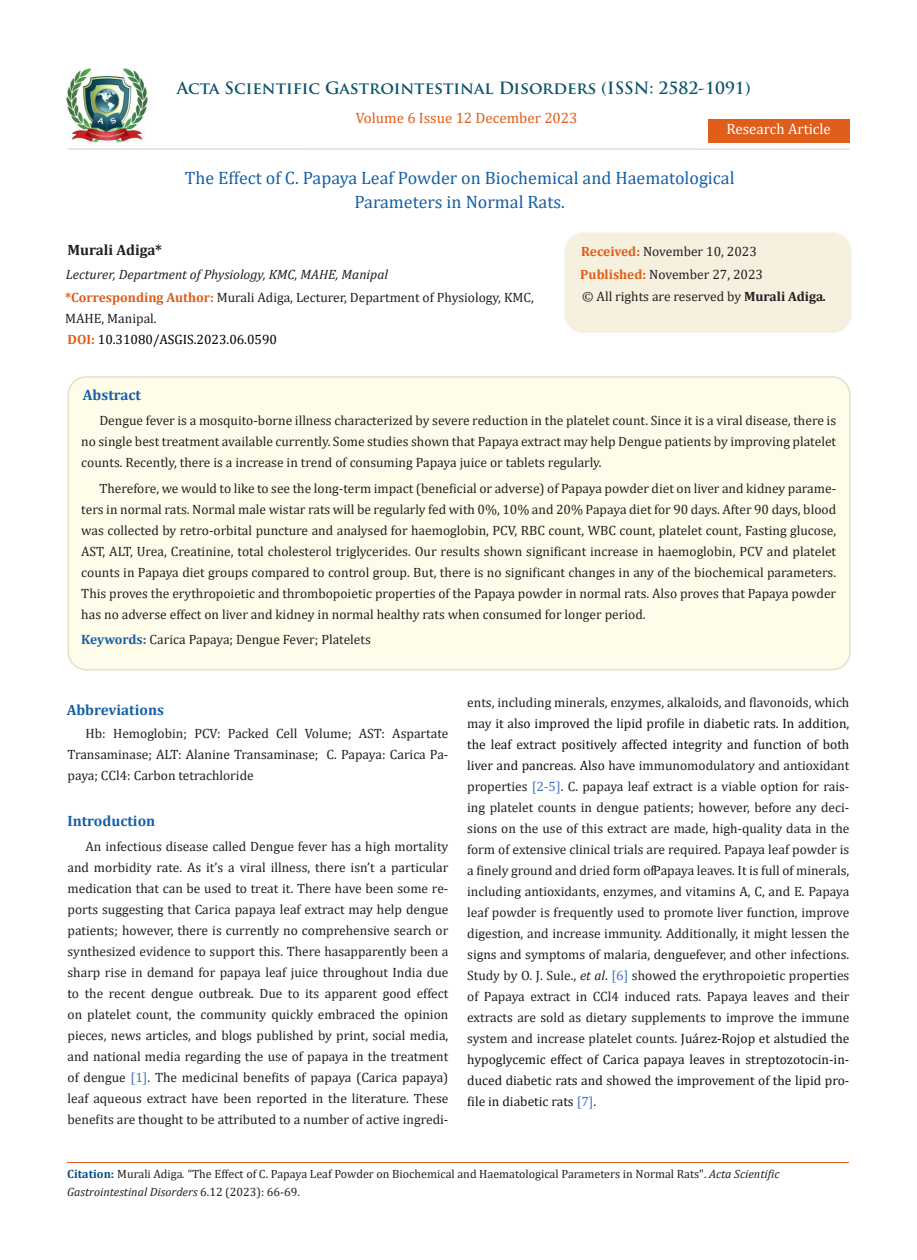
<style>
.page{position:relative;width:917px;height:1260px;background:#fff}
.page>*{position:absolute;margin:0;border:0;box-sizing:border-box;transform-origin:0 0}
.t1{font:18px/24px "Cambria";color:#1560a6;text-align:center}
.t2{font:700 16.5px "Trajan Pro";color:#0e546a}
.t3{font:700 15px "Cambria";color:#1560a6}
.t4{font:15px "Cambria";color:#e05d1a}
.t5{font:15px "Cambria";color:#fff}
.t6{font:700 15px "Cambria";color:#231f20}
.Body_Text{font:13.5px/21px "Cambria";color:#231f20;text-align:justify}
.List_Paragraph{font:13.5px/21px "Cambria";color:#231f20;text-align:justify}
.t7{font:italic 13.5px "Cambria";color:#231f20}
.t8{font:13.5px "Cambria";color:#000}
.t9{font:12px/18px "Cambria";color:#231f20}
.s1{font-weight:700;color:#e05d1a}
.s2{font-weight:700}
.s3{font-weight:700;font-style:italic}
.s4{font-weight:700;color:#1560a6}
.s5{color:#4472c4}
.s6{color:#121312}
.s7{font-style:italic}
.s8{font-weight:700;color:#035089}
</style>
<div class="page">
<img style="left:67px;top:68px;width:80px;height:74px">
<div style="left:708px;top:119px;width:141px;height:23px;background:#e05d1a"></div>
<div style="left:565px;top:233px;width:285px;height:99px;background:#f6f0df;border-radius:18px"></div>
<div style="left:564px;top:232px;width:287px;height:101px;border:2px solid #f6f0df;border-radius:18px"></div>
<div style="left:68px;top:377px;width:781px;height:293px;background:#fffde9;border-radius:18px"></div>
<div style="left:67px;top:376px;width:783px;height:294px;border:2px solid #e5dfce;border-radius:18px"></div>
<hr style="left:67px;top:148px;width:782px;height:2px;background:#e5dfce">
<hr style="left:67px;top:1162px;width:782px;height:1px;background:#e05d1a">
<p class="t2" style="left:177px;top:77px;width:575px">Acta Scientific Gastrointestinal Disorders (ISSN: 2582-1091)</p>
<p class="t4" style="left:356px;top:109px;width:223px">Volume 6 Issue 12 December 2023</p>
<p class="t5" style="left:726px;top:120px;width:106px">Research Article</p>
<p class="t1" style="left:185px;top:166px;width:551px">The Effect of C. Papaya Leaf Powder on Biochemical and Haematological<br>Parameters in Normal Rats.</p>
<p class="t6" style="left:67px;top:239px;width:96px">Murali Adiga*</p>
<p class="t7" style="left:66px;top:265px;width:324px">Lecturer, Department of Physiology, KMC, MAHE, Manipal</p>
<p class="Body_Text" style="left:65px;top:287px;width:470px"><span class="s1">*Corresponding Author:</span> Murali Adiga, Lecturer, Department of Physiology, KMC,<br>MAHE, Manipal.</p>
<p class="t8" style="left:67px;top:331px;width:211px"><span class="s1">DOI:</span> 10.31080/ASGIS.2023.06.0590</p>
<p class="Body_Text" style="left:581px;top:241px;width:177px"><span class="s1">Received:</span> November 10, 2023</p>
<p class="Body_Text" style="left:580px;top:264px;width:184px"><span class="s1">Published:</span> November 27, 2023</p>
<p class="Body_Text" style="left:582px;top:286px;width:246px">© All rights are reserved by <span class="s2">Murali Adiga</span><span class="s3">.</span></p>
<p class="t3" style="left:83px;top:385px;width:60px">Abstract</p>
<p class="List_Paragraph" style="left:81px;top:410px;width:756px;text-indent:18px">Dengue fever is a mosquito-borne illness characterized by severe reduction in the platelet count. Since it is a viral disease, there is no single best treatment available currently. Some studies shown that Papaya extract may help Dengue patients by improving platelet counts. Recently, there is a increase in trend of consuming Papaya juice or tablets regularly.</p>
<p class="List_Paragraph" style="left:81px;top:478px;width:756px;text-indent:18px">Therefore, we would to like to see the long-term impact (beneficial or adverse) of Papaya powder diet on liver and kidney parame&shy;ters in normal rats. Normal male wistar rats will be regularly fed with 0%, 10% and 20% Papaya diet for 90 days. After 90 days, blood was collected by retro-orbital puncture and analysed for haemoglobin, PCV, RBC count, WBC count, platelet count, Fasting glucose, AST, ALT, Urea, Creatinine, total cholesterol triglycerides. Our results shown significant increase in haemoglobin, PCV and platelet counts in Papaya diet groups compared to control group. But, there is no significant changes in any of the biochemical parameters.<br>This proves the erythropoietic and thrombopoietic properties of the Papaya powder in normal rats. Also proves that Papaya powder has no adverse effect on liver and kidney in normal healthy rats when consumed for longer period.</p>
<p class="List_Paragraph" style="left:81px;top:629px;width:291px"><span class="s4">Keywords:</span> Carica Papaya; Dengue Fever; Platelets</p>
<p class="t3" style="left:67px;top:700px;width:99px">Abbreviations</p>
<p class="Body_Text" style="left:67px;top:723px;width:382px;text-indent:18px">Hb: Hemoglobin; PCV: Packed Cell Volume; AST: Aspartate Transaminase; ALT: Alanine Transaminase; C. Papaya: Carica Pa&shy;paya; CCl4: Carbon tetrachloride</p>
<p class="t3" style="left:67px;top:810px;width:89px">Introduction</p>
<p class="Body_Text" style="left:67px;top:836px;width:382px;text-indent:18px">An infectious disease called Dengue fever has a high mortality and morbidity rate. As it’s a viral illness, there isn’t a particular medication that can be used to treat it. There have been some re&shy;ports suggesting that Carica papaya leaf extract may help dengue patients; however, there is currently no comprehensive search or synthesized evidence to support this. There has apparently been a sharp rise in demand for papaya leaf juice throughout India due to the recent dengue outbreak. Due to its apparent good effect on platelet count, the community quickly embraced the opinion pieces, news articles, and blogs published by print, social media, and national media regarding the use of papaya in the treatment of dengue <span class="s5">[1]</span>. The medicinal benefits of papaya (Carica papaya) leaf aqueous extract have been reported in the literature. These benefits are thought to be attributed to a number of active ingredi-</p>
<p class="Body_Text" style="left:467px;top:692px;width:384px">ents, including minerals, enzymes, alkaloids, and flavonoids, which may <span class="s6">it also improved the lipid profile in diabetic rats. In addition, the leaf extract positively affected integrity and function of both liver and pancreas. Also</span> have immunomodulatory and antioxidant properties <span class="s5">[2-5]</span>. C. papaya leaf extract is a viable option for rais&shy;ing platelet counts in dengue patients; however, before any deci&shy;sions on the use of this extract are made, high-quality data in the form of extensive clinical trials are required. Papaya leaf powder is a finely ground and dried form of Papaya leaves. It is full of minerals, including antioxidants, enzymes, and vitamins A, C, and E. Papaya leaf powder is frequently used to promote liver function, improve digestion, and increase immunity. Additionally, it might lessen the signs and symptoms of malaria, dengue fever, and other infections.<br>Study by O. J. Sule., <span class="s7">et al</span>. <span class="s5">[6]</span> showed the erythropoietic properties of Papaya extract in CCl4 induced rats. Papaya leaves and their extracts are sold as dietary supplements to improve the immune system and increase platelet counts. <span class="s6">Juárez-Rojop et al studied the hypoglycemic effect of Carica papaya leaves in streptozotocin-in&shy;duced diabetic rats and showed the improvement of the lipid pro&shy;file in diabetic rats</span> <span class="s5">[7]</span>.</p>
<p class="t9" style="left:67px;top:1165px;width:714px"><span class="s8">Citation:</span> Murali Adiga<span class="s7">.</span> “The Effect of C. Papaya Leaf Powder on Biochemical and Haematological Parameters in Normal Rats". <span class="s7">Acta Scientific<br>Gastrointestinal Disorders</span> 6.12 (2023): 66-69.</p>
</div>
